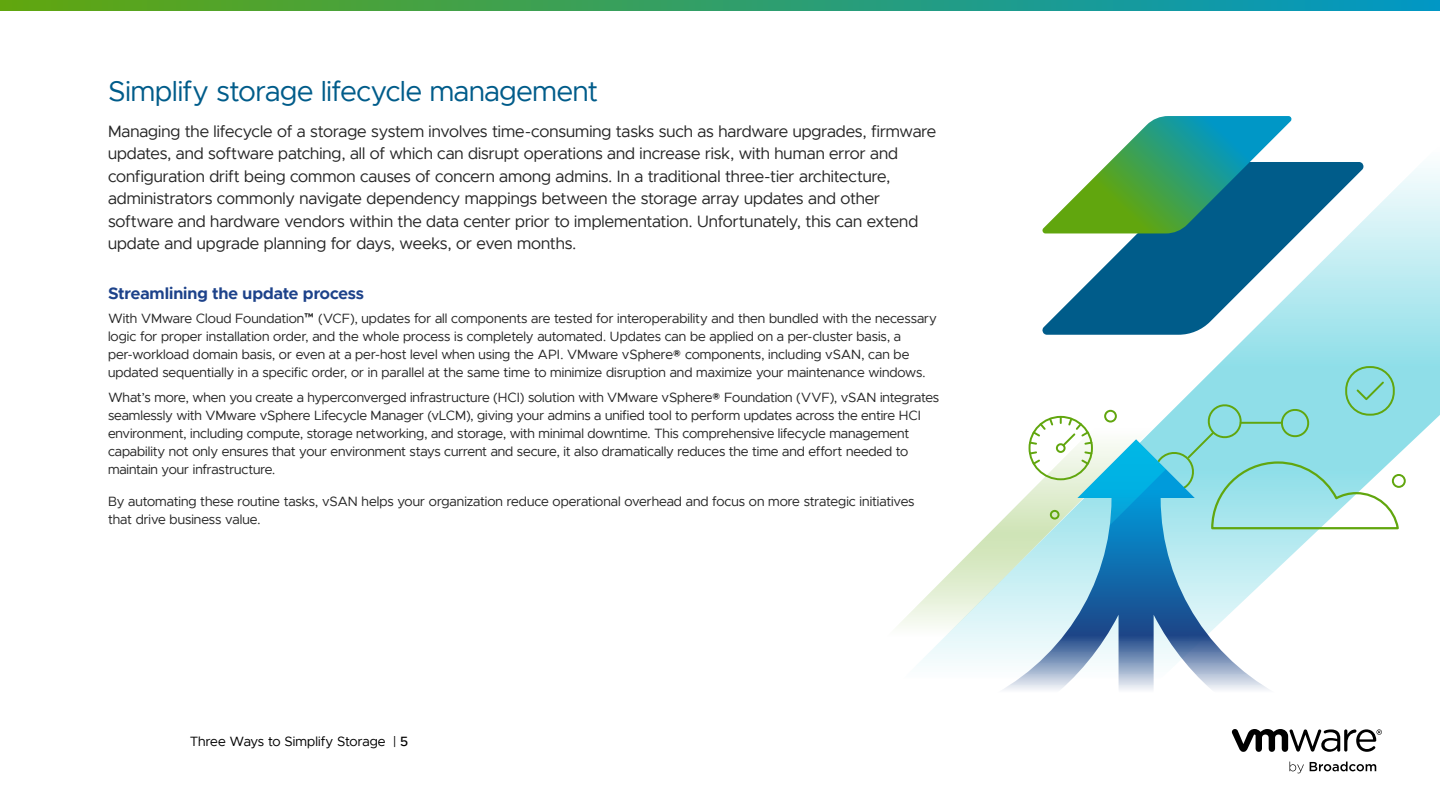
<style>
.page{position:relative;width:1440px;height:810px;background:#fff}
.page>*{position:absolute;margin:0;border:0;box-sizing:border-box;transform-origin:0 0}
.t1{font:28.5px "Metropolis";color:#005c8a}
.t2{font:16.5px/22.5px "Metropolis";color:#262626}
.t3{font:700 16.5px "Metropolis";letter-spacing:-.005em;color:#1d428a}
.t4{font:13.5px/18px "Metropolis";color:#262626}
.t5{font:13.5px "Metropolis";letter-spacing:.005em;color:#000}
.s1{font-weight:500}
</style>
<div class="page">
<svg style="left:0;top:0;width:1440px;height:10px;background:#309e69"></svg>
<svg style="left:1289px;top:762px;width:15px;height:11px"></svg>
<svg style="left:1310px;top:762px;width:66px;height:9px"></svg>
<svg style="left:1232px;top:729px;width:150px;height:23px"></svg>
<svg style="left:903px;top:168px;width:537px;height:495px"></svg>
<div style="left:1345px;top:366px;width:50px;height:50px;border:2px solid #61a60e;border-radius:23px"></div>
<div style="left:1392px;top:474px;width:14px;height:14px;border:2px solid #61a60e;border-radius:50%"></div>
<svg style="left:981px;top:650px;width:310px;height:40px"></svg>
<svg style="left:981px;top:380px;width:419px;height:270px"></svg>
<svg style="left:1041px;top:162px;width:324px;height:173px;fill:#035d8a"></svg>
<svg style="left:1041px;top:116px;width:252px;height:117px"></svg>
<h1 class="t1" style="left:108px;top:73px;width:492px">Simplify storage lifecycle management</h1>
<p class="t2" style="left:108px;top:120px;width:830px">Managing the lifecycle of a storage system involves time-consuming tasks such as hardware upgrades, firmware updates, and software patching, all of which can disrupt operations and increase risk, with human error and configuration drift being common causes of concern among admins. In a traditional three-tier architecture, administrators commonly navigate dependency mappings between the storage array updates and other software and hardware vendors within the data center prior to implementation. Unfortunately, this can extend update and upgrade planning for days, weeks, or even months.</p>
<p class="t3" style="left:108px;top:282px;width:257px">Streamlining the update process</p>
<p class="t4" style="left:108px;top:310px;width:830px">With VMware Cloud Foundation™ (VCF), updates for all components are tested for interoperability and then bundled with the necessary logic for proper installation order, and the whole process is completely automated. Updates can be applied on a per-cluster basis, a per-workload domain basis, or even at a per-host level when using the API. VMware vSphere® components, including vSAN, can be updated sequentially in a specific order, or in parallel at the same time to minimize disruption and maximize your maintenance windows.</p>
<p class="t4" style="left:108px;top:388px;width:833px">What’s more, when you create a hyperconverged infrastructure (HCI) solution with VMware vSphere® Foundation (VVF), vSAN integrates seamlessly with VMware vSphere Lifecycle Manager (vLCM), giving your admins a unified tool to perform updates across the entire HCI environment, including compute, storage networking, and storage, with minimal downtime. This comprehensive lifecycle management capability not only ensures that your environment stays current and secure, it also dramatically reduces the time and effort needed to maintain your infrastructure.</p>
<p class="t4" style="left:108px;top:492px;width:808px">By automating these routine tasks, vSAN helps your organization reduce operational overhead and focus on more strategic initiatives that drive business value.</p>
<p class="t5" style="left:190px;top:733px;width:220px">Three Ways to Simplify Storage | <span class="s1">5</span></p>
</div>
